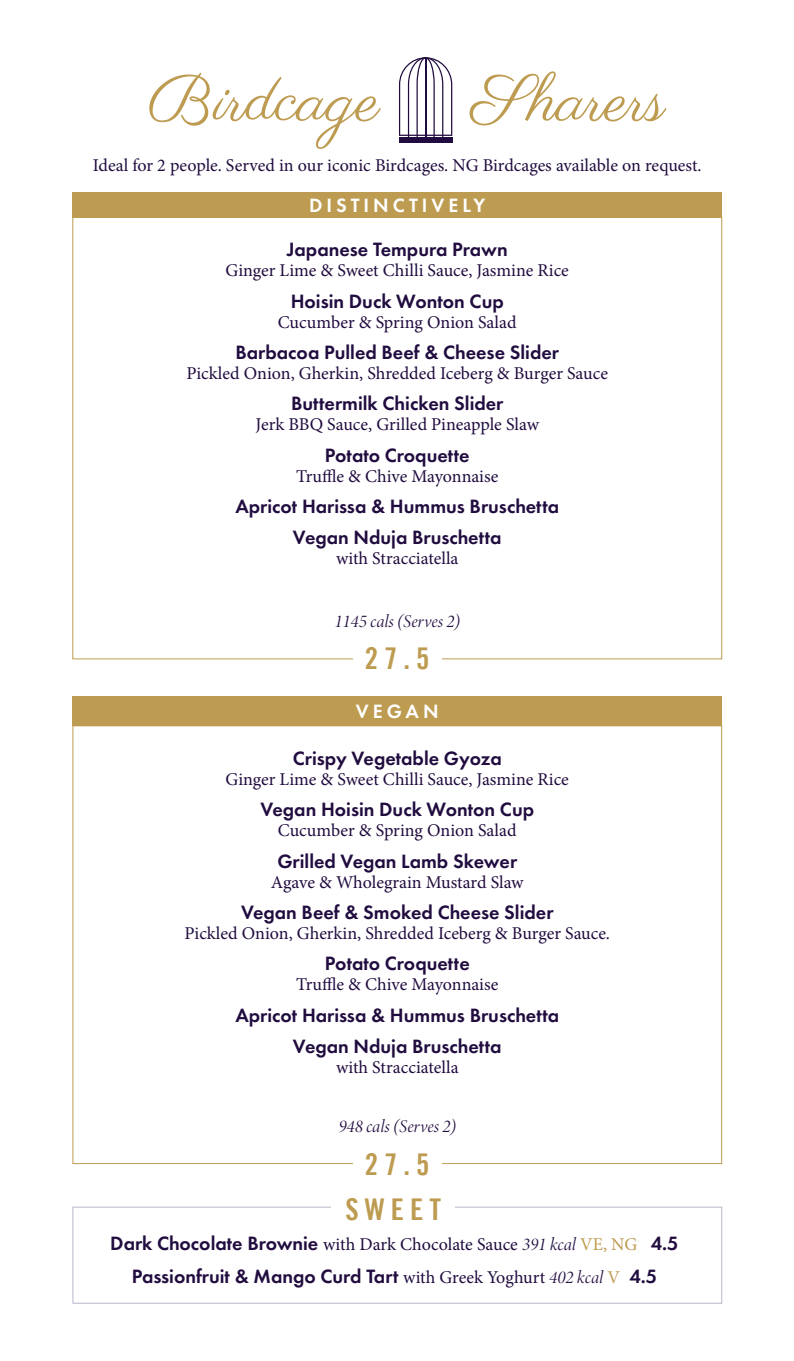
<style>
.page{position:relative;width:794px;height:1361px;background:#fff}
.page>*{position:absolute;margin:0;border:0;box-sizing:border-box;transform-origin:0 0}
.t1{font:65.4px "Parisienne";color:#bd9b50}
.t2{font:30px "Trade Gothic Bold Cond Twenty";letter-spacing:.2em;color:#bd9b50}
.t3{font:600 20px/31.4px "Futura PT";color:#210c3f;text-align:center}
.t4{font:600 20px "Futura PT";letter-spacing:.2em;color:#fff}
.t5{font:18px "Minion Pro";color:#210c3f}
.t6{font:italic 18px "Minion Variable Concept";letter-spacing:.005em;color:#210c3f}
.s1{font-family:"Minion Pro";font-weight:400;font-size:18px}
.s2{font-family:"Minion Variable Concept";font-weight:400;font-style:italic;font-size:18px}
.s3{font-family:"Minion Pro";font-weight:400;font-size:18px;color:#bd9b50}
</style>
<div class="page">
<div style="left:399px;top:137px;width:53px;height:5px;background:#210c3f"></div>
<svg style="left:399px;top:57px;width:53px;height:80px"></svg>
<div style="left:72px;top:192px;width:650px;height:26px;background:#bd9b50"></div>
<div style="left:72px;top:695px;width:650px;height:30px;background:#bd9b50"></div>
<div style="left:72px;top:1206px;width:650px;height:97px;border:1px solid #bab6cb"></div>
<div style="left:332px;top:1198px;width:123px;height:21px;background:#fff"></div>
<h1 class="t1" style="left:148px;top:60px;width:233px">Birdcage</h1>
<h1 class="t1" style="left:471px;top:60px;width:195px">Sharers</h1>
<p class="t5" style="left:93px;top:153px;width:610px">Ideal for 2 people. Served in our iconic Birdcages. NG Birdcages available on request.</p>
<p class="t4" style="left:309px;top:192px;width:178px">DISTINCTIVELY</p>
<p class="t3" style="left:287px;top:234px;width:222px">Japanese Tempura Prawn</p>
<p class="t5" style="left:226px;top:258px;width:345px">Ginger Lime &amp; Sweet Chilli Sauce, Jasmine Rice</p>
<p class="t3" style="left:291px;top:285px;width:215px">Hoisin Duck Wonton Cup</p>
<p class="t5" style="left:278px;top:310px;width:240px">Cucumber &amp; Spring Onion Salad</p>
<p class="t3" style="left:235px;top:336px;width:325px">Barbacoa Pulled Beef &amp; Cheese Slider</p>
<p class="t5" style="left:186px;top:361px;width:423px">Pickled Onion, Gherkin, Shredded Iceberg &amp; Burger Sauce</p>
<p class="t3" style="left:291px;top:388px;width:214px">Buttermilk Chicken Slider</p>
<p class="t5" style="left:255px;top:412px;width:285px">Jerk BBQ Sauce, Grilled Pineapple Slaw</p>
<p class="t3" style="left:325px;top:439px;width:146px">Potato Croquette</p>
<p class="t5" style="left:296px;top:464px;width:204px">Truffle &amp; Chive Mayonnaise</p>
<p class="t3" style="left:235px;top:490px;width:325px">Apricot Harissa &amp; Hummus Bruschetta<br>Vegan Nduja Bruschetta</p>
<p class="t5" style="left:336px;top:546px;width:124px">with Stracciatella</p>
<p class="t6" style="left:334px;top:609px;width:127px">1145 cals (Serves 2)</p>
<h2 class="t2" style="left:365px;top:640px;width:66px">27.5</h2>
<p class="t4" style="left:356px;top:699px;width:84px">VEGAN</p>
<p class="t3" style="left:293px;top:742px;width:210px">Crispy Vegetable Gyoza</p>
<p class="t5" style="left:226px;top:767px;width:345px">Ginger Lime &amp; Sweet Chilli Sauce, Jasmine Rice</p>
<p class="t3" style="left:260px;top:793px;width:275px">Vegan Hoisin Duck Wonton Cup</p>
<p class="t5" style="left:278px;top:818px;width:240px">Cucumber &amp; Spring Onion Salad</p>
<p class="t3" style="left:277px;top:845px;width:241px">Grilled Vegan Lamb Skewer</p>
<p class="t5" style="left:271px;top:870px;width:254px">Agave &amp; Wholegrain Mustard Slaw</p>
<p class="t3" style="left:241px;top:896px;width:314px">Vegan Beef &amp; Smoked Cheese Slider</p>
<p class="t5" style="left:184px;top:921px;width:427px">Pickled Onion, Gherkin, Shredded Iceberg &amp; Burger Sauce.</p>
<p class="t3" style="left:325px;top:947px;width:146px">Potato Croquette</p>
<p class="t5" style="left:296px;top:972px;width:204px">Truffle &amp; Chive Mayonnaise</p>
<p class="t3" style="left:235px;top:999px;width:325px">Apricot Harissa &amp; Hummus Bruschetta<br>Vegan Nduja Bruschetta</p>
<p class="t5" style="left:336px;top:1055px;width:124px">with Stracciatella</p>
<p class="t6" style="left:338px;top:1113px;width:119px">948 cals (Serves 2)</p>
<h2 class="t2" style="left:365px;top:1146px;width:66px">27.5</h2>
<h2 class="t2" style="left:345px;top:1190px;width:97px">SWEET</h2>
<p class="t3" style="left:110px;top:1226px;width:570px;line-height:33.6px">Dark Chocolate Brownie <span class="s1">with Dark Chocolate Sauce</span> <span class="s2">391 kcal</span> <span class="s3">VE, NG</span> 4.5<br>Passionfruit &amp; Mango Curd Tart <span class="s1">with Greek Yoghurt</span> <span class="s2">402 kcal</span> <span class="s3">V</span> 4.5</p>
</div>
